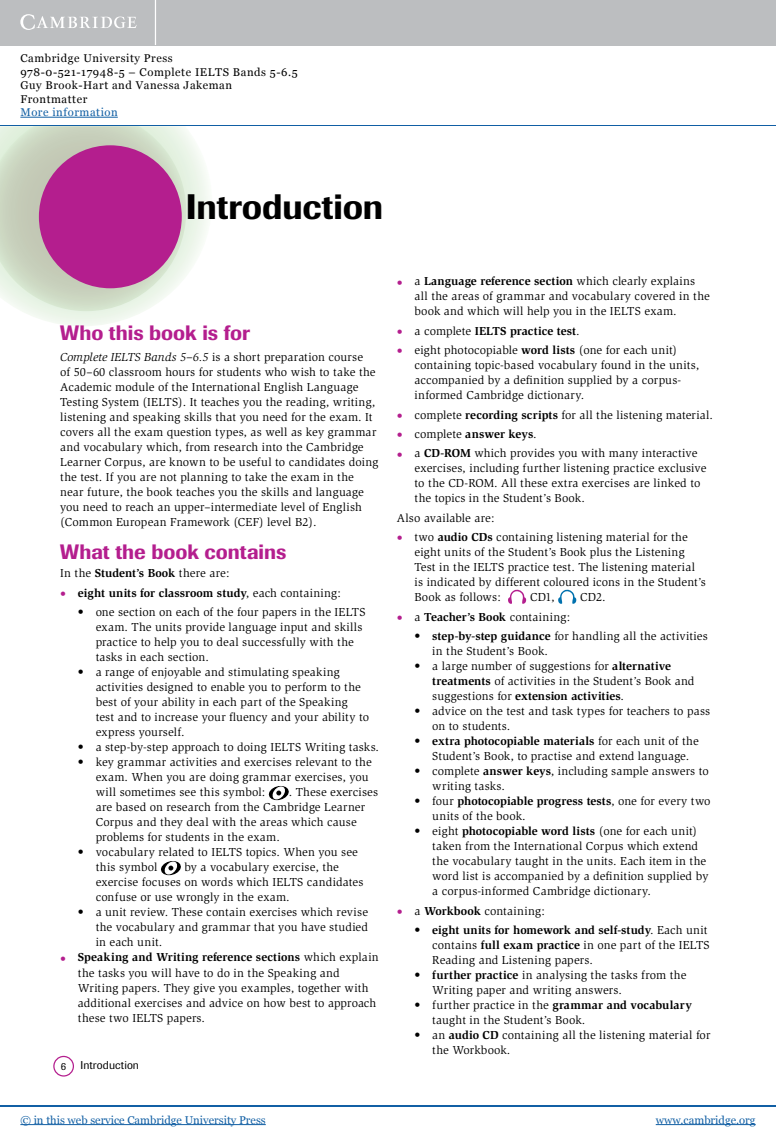
<style>
.page{position:relative;width:776px;height:1144px;background:#fff}
.page>*{position:absolute;margin:0;border:0;box-sizing:border-box;transform-origin:0 0}
.t1{font:500 35px "Imago";letter-spacing:-.005em;color:#000}
.t2{font:500 20.62px "Imago";color:#b41e8e}
.t3{font:11.88px/15px "Slimbach";letter-spacing:.01em;color:#000}
.t4{font:700 11.88px "Slimbach";color:#000}
.t5{font:11.25px/13.4px "Georgia";letter-spacing:.05em;color:#000}
.t6{font:11.25px "Georgia";color:#115fa4}
.t7{font:11.25px "Georgia";letter-spacing:.05em;color:#115fa4}
.t8{font:11.25px "Imago";letter-spacing:.01em;color:#000}
.t9{font:10.62px "Imago";color:#000}
.s1{font-style:italic}
.s2{font-weight:700}
.s3{font-weight:400;color:#b41e8e}
.s4{font-weight:400}
.s5{color:#b41e8e}
</style>
<div class="page">
<div style="left:0;top:0;width:776px;height:45px;background:#bcbec0"></div>
<hr style="left:155px;top:0;width:1px;height:45px;background:#fff">
<svg style="left:20px;top:14px;width:117px;height:16px"></svg>
<hr style="left:20px;top:117px;width:98px;height:1px;background:#115fa4">
<hr style="left:0;top:125px;width:776px;height:1px;background:#115fa4">
<hr style="left:0;top:1104px;width:776px;height:1px;background:#115fa4">
<hr style="left:20px;top:1124px;width:246px;height:1px;background:#115fa4">
<hr style="left:656px;top:1124px;width:100px;height:1px;background:#115fa4">
<div style="left:53px;top:1055px;width:21px;height:21px;border:1px solid #b41e8e;border-radius:50%"></div>
<svg style="left:22px;top:132px;width:186px;height:194px"></svg>
<svg style="left:0;top:126px;width:186px;height:185px;background:#d3dccb"></svg>
<div style="left:39px;top:145px;width:143px;height:143px;background:#b41e8e;border-radius:50%"></div>
<svg style="left:268px;top:786px;width:21px;height:14px"></svg>
<svg style="left:161px;top:861px;width:20px;height:14px"></svg>
<svg style="left:508px;top:589px;width:18px;height:15px"></svg>
<svg style="left:558px;top:589px;width:19px;height:15px"></svg>
<p class="t5" style="left:20px;top:52px;width:279px">Cambridge University Press<br>978-0-521-17948-5 – Complete IELTS Bands 5-6.5<br>Guy Brook-Hart and Vanessa Jakeman<br>Frontmatter</p>
<p class="t7" style="left:20px;top:105px;width:99px">More information</p>
<h1 class="t1" style="left:186px;top:185px;width:199px">Introduction</h1>
<h2 class="t2" style="left:60px;top:320px;width:191px">Who this book is for</h2>
<p class="t3" style="left:60px;top:349px;width:320px"><span class="s1">Complete IELTS Bands 5–6.5</span> is a short preparation course<br>of 50–60 classroom hours for students who wish to take the Academic module of the International English Language Testing System (IELTS). It teaches you the reading, writing, listening and speaking skills that you need for the exam. It covers all the exam question types, as well as key grammar and vocabulary which, from research into the Cambridge Learner Corpus, are known to be useful to candidates doing the test. If you are not planning to take the exam in the near future, the book teaches you the skills and language you need to reach an upper–intermediate level of English (Common European Framework (CEF) level B2).</p>
<h2 class="t2" style="left:60px;top:539px;width:228px">What the book contains</h2>
<p class="t3" style="left:60px;top:566px;width:171px">In the <span class="s2">Student’s Book</span> there are:</p>
<p class="t4" style="left:60px;top:585px;width:282px"><span class="s3">•</span> eight units for classroom study<span class="s4">, each containing:</span></p>
<p class="t3" style="left:96px;top:604px;width:271px;text-indent:-18px">• one section on each of the four papers in the IELTS exam. The units provide language input and skills practice to help you to deal successfully with the tasks in each section.</p>
<p class="t3" style="left:96px;top:664px;width:275px;text-indent:-18px">• a range of enjoyable and stimulating speaking activities designed to enable you to perform to the best of your ability in each part of the Speaking test and to increase your fluency and your ability to express yourself.</p>
<p class="t3" style="left:78px;top:739px;width:303px">• a step-by-step approach to doing IELTS Writing tasks.</p>
<p class="t3" style="left:96px;top:754px;width:278px;text-indent:-18px">• key grammar activities and exercises relevant to the exam. When you are doing grammar exercises, you will sometimes see this symbol:</p>
<p class="t3" style="left:96px;top:784px;width:284px;text-indent:193px">. These exercises are based on research from the Cambridge Learner Corpus and they deal with the areas which cause problems for students in the exam.</p>
<p class="t3" style="left:96px;top:844px;width:264px;text-indent:-18px">• vocabulary related to IELTS topics. When you see this symbol</p>
<p class="t3" style="left:96px;top:859px;width:269px;text-indent:89px">by a vocabulary exercise, the exercise focuses on words which IELTS candidates confuse or use wrongly in the exam.</p>
<p class="t3" style="left:96px;top:904px;width:274px;text-align:justify;text-indent:-18px">• a unit review. These contain exercises which revise the vocabulary and grammar that you have studied in each unit.</p>
<p class="t3" style="left:78px;top:949px;width:302px;text-indent:-18px"><span class="s5">•</span> <span class="s2">Speaking and Writing reference sections</span> which explain the tasks you will have to do in the Speaking and Writing papers. They give you examples, together with additional exercises and advice on how best to approach these two IELTS papers.</p>
<p class="t9" style="left:61px;top:1059px;width:7px">6</p>
<p class="t8" style="left:80px;top:1058px;width:60px">Introduction</p>
<p class="t3" style="left:415px;top:274px;width:297px;text-indent:-18px"><span class="s5">•</span> a <span class="s2">Language reference section</span> which clearly explains all the areas of grammar and vocabulary covered in the book and which will help you in the IELTS exam.</p>
<p class="t4" style="left:397px;top:323px;width:184px"><span class="s3">•</span> <span class="s4">a complete</span> IELTS practice test<span class="s4">.</span></p>
<p class="t3" style="left:415px;top:342px;width:286px;text-indent:-18px"><span class="s5">•</span> eight photocopiable <span class="s2">word lists</span> (one for each unit) containing topic-based vocabulary found in the units, accompanied by a definition supplied by a corpus&shy;informed Cambridge dictionary.</p>
<p class="t3" style="left:397px;top:407px;width:318px"><span class="s5">•</span> complete <span class="s2">recording scripts</span> for all the listening material.</p>
<p class="t4" style="left:397px;top:427px;width:141px"><span class="s3">•</span> <span class="s4">complete</span> answer keys<span class="s4">.</span></p>
<p class="t3" style="left:415px;top:446px;width:293px;text-indent:-18px"><span class="s5">•</span> a <span class="s2">CD-ROM</span> which provides you with many interactive exercises, including further listening practice exclusive to the CD-ROM. All these extra exercises are linked to the topics in the Student’s Book.</p>
<p class="t3" style="left:397px;top:510px;width:99px">Also available are:</p>
<p class="t3" style="left:415px;top:529px;width:293px;text-indent:-18px"><span class="s5">•</span> two <span class="s2">audio CDs</span> containing listening material for the eight units of the Student’s Book plus the Listening Test in the IELTS practice test. The listening material is indicated by different coloured icons in the Student’s Book as follows:</p>
<p class="t3" style="left:530px;top:589px;width:26px">CD1,</p>
<p class="t3" style="left:580px;top:589px;width:27px">CD2.</p>
<p class="t4" style="left:397px;top:609px;width:175px"><span class="s3">•</span> <span class="s4">a</span> Teacher’s Book <span class="s4">containing:</span></p>
<p class="t3" style="left:432px;top:628px;width:277px;text-indent:-18px">• <span class="s2">step-by-step guidance</span> for handling all the activities in the Student’s Book.</p>
<p class="t3" style="left:432px;top:658px;width:264px;text-indent:-18px">• a large number of suggestions for <span class="s2">alternative treatments</span> of activities in the Student’s Book and suggestions for <span class="s2">extension activities</span>.</p>
<p class="t3" style="left:432px;top:703px;width:279px;text-indent:-18px">• advice on the test and task types for teachers to pass on to students.</p>
<p class="t3" style="left:432px;top:733px;width:268px;text-indent:-18px">• <span class="s2">extra photocopiable materials</span> for each unit of the<br>Student’s Book, to practise and extend language.</p>
<p class="t3" style="left:432px;top:763px;width:278px;text-indent:-18px">• complete <span class="s2">answer keys</span>, including sample answers to writing tasks.</p>
<p class="t3" style="left:432px;top:793px;width:280px;text-indent:-18px">• four <span class="s2">photocopiable progress tests</span>, one for every two units of the book.</p>
<p class="t3" style="left:432px;top:823px;width:278px;text-indent:-18px">• eight <span class="s2">photocopiable word lists</span> (one for each unit) taken from the International Corpus which extend the vocabulary taught in the units. Each item in the word list is accompanied by a definition supplied by a corpus-informed Cambridge dictionary.</p>
<p class="t3" style="left:397px;top:902px;width:150px"><span class="s5">•</span> a <span class="s2">Workbook</span> containing:</p>
<p class="t3" style="left:432px;top:922px;width:279px;text-indent:-18px">• <span class="s2">eight units for homework and self-study</span>. Each unit contains <span class="s2">full exam practice</span> in one part of the IELTS<br>Reading and Listening papers.</p>
<p class="t3" style="left:432px;top:967px;width:256px;text-indent:-18px">• <span class="s2">further practice</span> in analysing the tasks from the<br>Writing paper and writing answers.</p>
<p class="t3" style="left:432px;top:997px;width:261px;text-indent:-18px">• further practice in the <span class="s2">grammar and vocabulary </span>taught in the Student’s Book.</p>
<p class="t3" style="left:432px;top:1027px;width:280px;text-indent:-18px">• an <span class="s2">audio CD</span> containing all the listening material for the Workbook.</p>
<p class="t6" style="left:20px;top:1112px;width:247px">© in this web service Cambridge University Press</p>
<p class="t6" style="left:656px;top:1112px;width:101px">www.cambridge.org</p>
</div>
